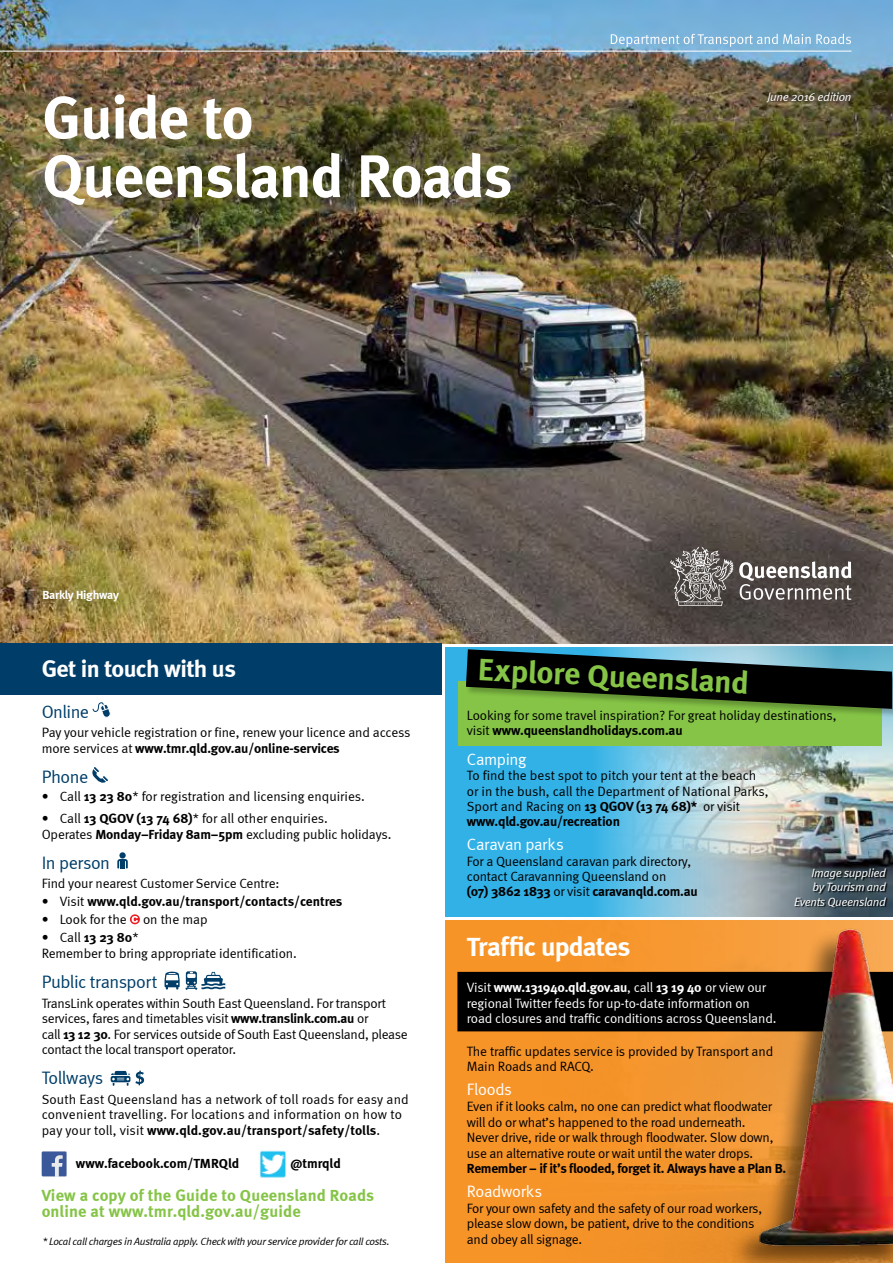
<style>
.page{position:relative;width:893px;height:1263px;background:#fff}
.page>*{position:absolute;margin:0;border:0;box-sizing:border-box;transform-origin:0 0}
.t1{font:700 60px/58.5px "Meta";letter-spacing:-.02em;color:#fff}
.t2{font:700 31.8px "Meta";color:#85c446}
.t3{font:700 27px "Meta";letter-spacing:-.03em;color:#fff}
.t4{font:700 24px "Meta";letter-spacing:-.025em;color:#fff}
.t5{font:18px "Meta Normal";letter-spacing:-.03em;color:#003e69}
.t6{font:700 16.5px/16.5px "Meta";letter-spacing:.01em;color:#85c446}
.t7{font:16.5px "Meta Normal";letter-spacing:-.02em;color:#fff}
.t8{font:13.5px/15.5px "Meta Normal";letter-spacing:-.015em;color:#000}
.t9{font:700 13.5px "Meta";letter-spacing:-.01em;color:#000}
.t10{font:13.5px/15.5px "Meta Normal";letter-spacing:.01em;color:#000}
.t11{font:13.5px/15.5px "Meta Normal";letter-spacing:-.01em;color:#fff}
.t12{font:700 13.5px "Meta";letter-spacing:.01em;color:#000}
.t13{font:700 13.5px "Meta";letter-spacing:-.01em;color:#fff}
.t14{font:italic 12px/14.4px "Meta Normal";letter-spacing:-.025em;color:#fff;text-align:right}
.t15{font:700 12px "Meta";letter-spacing:-.02em;color:#fff}
.t16{font:italic 10.5px "Meta Normal";letter-spacing:-.025em;color:#000}
.s1{font-family:"Meta Normal";font-weight:400}
.s2{font-family:"Meta";font-weight:700}
</style>
<div class="page">
<img style="left:0;top:0;width:893px;height:643px">
<div style="left:605px;top:481px;width:288px;height:192px;background:#000;opacity:.25"></div>
<svg style="left:739px;top:561px;width:112px;height:39px"></svg>
<svg style="left:670px;top:547px;width:63px;height:59px;background:#77726f"></svg>
<hr style="left:0;top:51px;width:851px;height:1px;background:#fff">
<svg style="left:611px;top:34px;width:240px;height:13px;background:#95c2e0"></svg>
<div style="left:762px;top:88px;width:93px;height:19px;background:#000;opacity:.75"></div>
<div style="left:0;top:643px;width:441px;height:51px;background:#003e69"></div>
<div style="left:446px;top:921px;width:447px;height:342px;background:#f79428"></div>
<img style="left:467px;top:916px;width:426px;height:347px">
<div style="left:446px;top:647px;width:446px;height:269px;background:#32b1e6"></div>
<img style="left:600px;top:646px;width:293px;height:270px">
<div style="left:458px;top:682px;width:424px;height:64px;background:#85c446"></div>
<div style="left:465px;top:649px;width:428px;height:68px;background:#000;opacity:.25"></div>
<svg style="left:466px;top:649px;width:426px;height:60px;background:#2d4737"></svg>
<div style="left:457px;top:972px;width:272px;height:59px;background:#000"></div>
<div style="left:729px;top:928px;width:164px;height:335px;background:#000;opacity:.5"></div>
<img style="left:742px;top:921px;width:151px;height:331px">
<svg style="left:92px;top:702px;width:19px;height:16px"></svg>
<svg style="left:92px;top:767px;width:16px;height:16px"></svg>
<div style="left:119px;top:852px;width:7px;height:6px;background:#003e69;border-radius:50%"></div>
<svg style="left:117px;top:858px;width:11px;height:11px"></svg>
<div style="left:120px;top:860px;width:5px;height:9px;background:#003e69"></div>
<svg style="left:130px;top:914px;width:10px;height:10px"></svg>
<svg style="left:132px;top:916px;width:6px;height:7px"></svg>
<svg style="left:164px;top:971px;width:61px;height:19px"></svg>
<svg style="left:111px;top:1071px;width:33px;height:15px"></svg>
<svg style="left:42px;top:1151px;width:25px;height:25px"></svg>
<img style="left:260px;top:1150px;width:26px;height:28px">
<svg style="left:795px;top:869px;width:93px;height:40px;background:#3e4d55"></svg>
<h1 class="t1" style="left:42px;top:88px;width:471px">Guide to<br>Queensland Roads</h1>
<p class="t14" style="left:767px;top:89px;width:86px">June 2016 edition</p>
<p class="t15" style="left:42px;top:588px;width:78px">Barkly Highway</p>
<h3 class="t4" style="left:42px;top:655px;width:196px">Get in touch with us</h3>
<h3 class="t5" style="left:42px;top:701px;width:49px">Online</h3>
<p class="t8" style="left:42px;top:725px;width:370px">Pay your vehicle registration or fine, renew your licence and access</p>
<p class="t9" style="left:42px;top:740px;width:300px"><span class="s1">more services at</span> www.tmr.qld.gov.au/online-services</p>
<h3 class="t5" style="left:42px;top:766px;width:48px">Phone</h3>
<p class="t8" style="left:42px;top:788px;width:325px">• Call <span class="s2">13 23 80</span>* for registration and licensing enquiries.</p>
<p class="t8" style="left:42px;top:811px;width:351px">• Call <span class="s2">13 QGOV (13 74 68)</span>* for all other enquiries.<br>Operates <span class="s2">Monday–Friday 8am–5pm</span> excluding public holidays.</p>
<h3 class="t5" style="left:42px;top:852px;width:70px">In person</h3>
<p class="t8" style="left:42px;top:876px;width:239px">Find your nearest Customer Service Centre:</p>
<p class="t9" style="left:42px;top:894px;width:302px"><span class="s1">• Visit</span> www.qld.gov.au/transport/contacts/centres</p>
<p class="t8" style="left:42px;top:912px;width:168px">• Look for the on the map</p>
<p class="t8" style="left:42px;top:930px;width:257px">• Call <span class="s2">13 23 80</span>*<br>Remember to bring appropriate identification.</p>
<h3 class="t5" style="left:42px;top:972px;width:117px">Public transport</h3>
<p class="t8" style="left:42px;top:995px;width:368px">TransLink operates within South East Queensland. For transport services, fares and timetables visit <span class="s2">www.translink.com.au</span> or<br>call <span class="s2">13 12 30</span>. For services outside of South East Queensland, please contact the local transport operator.</p>
<h3 class="t5" style="left:42px;top:1067px;width:63px">Tollways</h3>
<p class="t10" style="left:42px;top:1091px;width:369px">South East Queensland has a network of toll roads for easy and convenient travelling. For locations and information on how to</p>
<p class="t12" style="left:42px;top:1122px;width:340px"><span class="s1">pay your toll, visit</span> www.qld.gov.au/transport/safety/tolls<span class="s1">.</span></p>
<p class="t9" style="left:76px;top:1156px;width:165px">www.facebook.com/TMRQld</p>
<p class="t9" style="left:290px;top:1155px;width:52px">@tmrqld</p>
<p class="t6" style="left:42px;top:1186px;width:334px">View a copy of the Guide to Queensland Roads online at www.tmr.qld.gov.au/guide</p>
<p class="t16" style="left:43px;top:1235px;width:349px">* Local call charges in Australia apply. Check with your service provider for call costs.</p>
<h2 class="t2" style="left:479px;top:650px;width:273px;rotate:3deg">Explore Queensland</h2>
<p class="t8" style="left:467px;top:707px;width:371px">Looking for some travel inspiration? For great holiday destinations,</p>
<p class="t9" style="left:467px;top:722px;width:217px"><span class="s1">visit</span> www.queenslandholidays.com.au</p>
<p class="t7" style="left:467px;top:749px;width:61px">Camping</p>
<p class="t8" style="left:467px;top:768px;width:303px">To find the best spot to pitch your tent at the beach or in the bush, call the Department of National Parks,<br>Sport and Racing on <span class="s2">13 QGOV (13 74 68)*</span> or visit</p>
<p class="t9" style="left:467px;top:813px;width:155px">www.qld.gov.au/recreation</p>
<p class="t7" style="left:467px;top:835px;width:98px">Caravan parks</p>
<p class="t8" style="left:467px;top:853px;width:226px">For a Queensland caravan park directory, contact Caravanning Queensland on</p>
<p class="t9" style="left:467px;top:884px;width:232px">(07) 3862 1833 <span class="s1">or visit</span> caravanqld.com.au</p>
<p class="t14" style="left:794px;top:865px;width:93px">Image supplied<br>by Tourism and<br>Events Queensland</p>
<h3 class="t3" style="left:467px;top:931px;width:165px">Traffic updates</h3>
<p class="t13" style="left:467px;top:979px;width:301px"><span class="s1">Visit</span> www.131940.qld.gov.au<span class="s1">, call</span> 13 19 40 <span class="s1">or view our</span></p>
<p class="t11" style="left:467px;top:995px;width:311px">regional Twitter feeds for up-to-date information on road closures and traffic conditions across Queensland.</p>
<p class="t8" style="left:467px;top:1043px;width:308px">The traffic updates service is provided by Transport and<br>Main Roads and RACQ.</p>
<p class="t7" style="left:467px;top:1080px;width:47px">Floods</p>
<p class="t8" style="left:467px;top:1098px;width:308px">Even if it looks calm, no one can predict what floodwater will do or what’s happened to the road underneath.<br>Never drive, ride or walk through floodwater. Slow down, use an alternative route or wait until the water drops.</p>
<p class="t9" style="left:467px;top:1160px;width:321px">Remember – if it’s flooded, forget it. Always have a Plan B.</p>
<p class="t7" style="left:467px;top:1182px;width:77px">Roadworks</p>
<p class="t8" style="left:467px;top:1200px;width:297px">For your own safety and the safety of our road workers, please slow down, be patient, drive to the conditions and obey all signage.</p>
</div>
